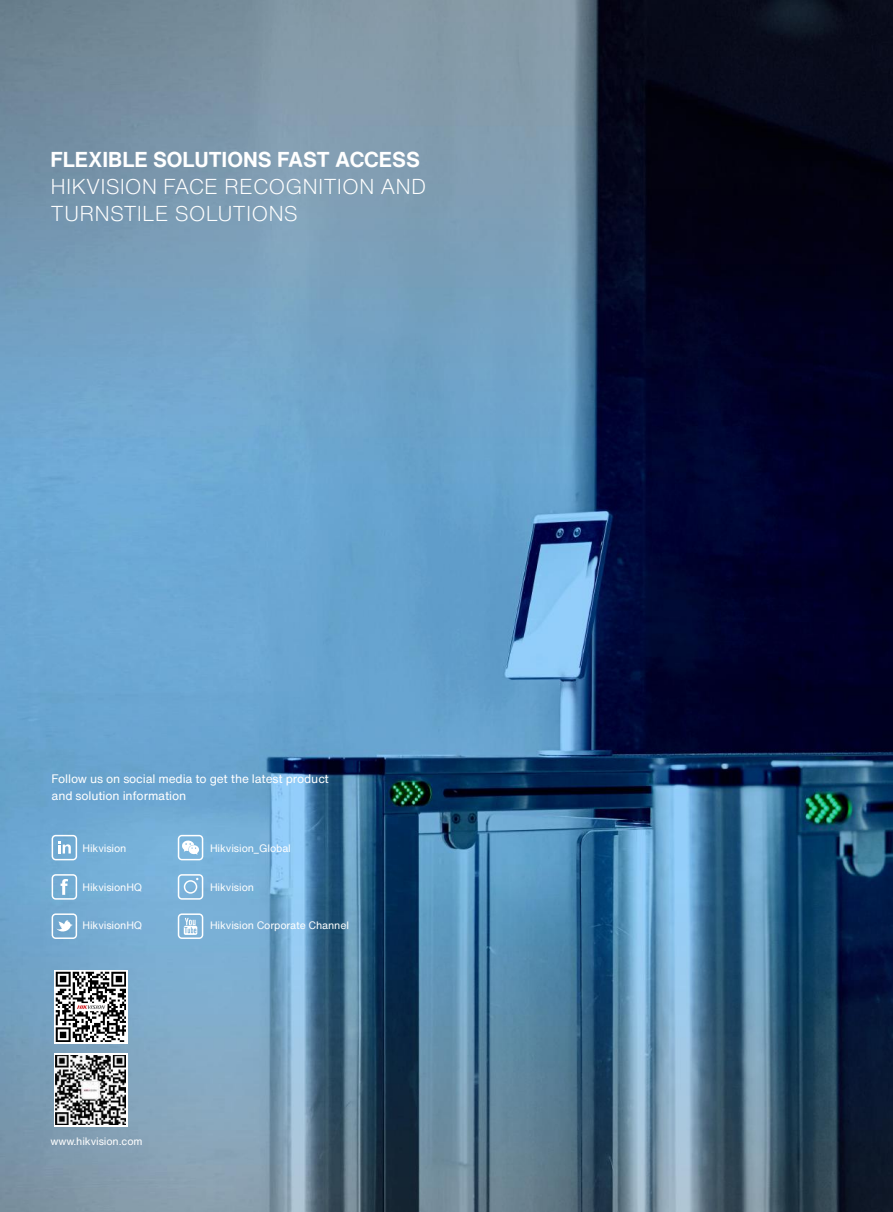
<style>
.page{position:relative;width:893px;height:1212px;background:#fff}
.page>*{position:absolute;margin:0;border:0;box-sizing:border-box;transform-origin:0 0}
.t1{font:300 21px/27px "Helvetica Now Text";color:#fff}
.t2{font:700 21px "Helvetica Now Text";color:#fff}
.t3{font:12px/17.4px "Helvetica Now Text";letter-spacing:-.01em;color:#fff}
.t4{font:10.5px "Helvetica Now Text";letter-spacing:-.01em;color:#fff}
</style>
<div class="page">
<img style="left:0;top:0;width:893px;height:1212px">
<svg style="left:178px;top:913px;width:25px;height:26px"></svg>
<svg style="left:178px;top:835px;width:25px;height:25px"></svg>
<svg style="left:52px;top:913px;width:25px;height:26px"></svg>
<svg style="left:52px;top:874px;width:25px;height:26px"></svg>
<svg style="left:52px;top:835px;width:25px;height:25px"></svg>
<svg style="left:178px;top:874px;width:25px;height:26px"></svg>
<div style="left:54px;top:970px;width:74px;height:74px;background:linear-gradient(to right,#fff,#fff)"></div>
<div style="left:54px;top:1053px;width:74px;height:74px;background:linear-gradient(to right,#fff,#fff)"></div>
<img style="left:56px;top:972px;width:70px;height:70px">
<img style="left:56px;top:1055px;width:70px;height:70px">
<h1 class="t2" style="left:51px;top:144px;width:371px">FLEXIBLE SOLUTIONS FAST ACCESS</h1>
<h1 class="t1" style="left:51px;top:172px;width:377px">HIKVISION FACE RECOGNITION AND<br>TURNSTILE SOLUTIONS</h1>
<p class="t3" style="left:52px;top:769px;width:279px">Follow us on social media to get the latest product and solution information</p>
<p class="t4" style="left:82px;top:840px;width:46px">Hikvision</p>
<p class="t4" style="left:210px;top:840px;width:82px">Hikvision_Global</p>
<p class="t4" style="left:82px;top:879px;width:61px">HikvisionHQ</p>
<p class="t4" style="left:210px;top:879px;width:46px">Hikvision</p>
<p class="t4" style="left:82px;top:917px;width:61px">HikvisionHQ</p>
<p class="t4" style="left:210px;top:917px;width:140px">Hikvision Corporate Channel</p>
<p class="t4" style="left:51px;top:1133px;width:94px">www.hikvision.com</p>
</div>
